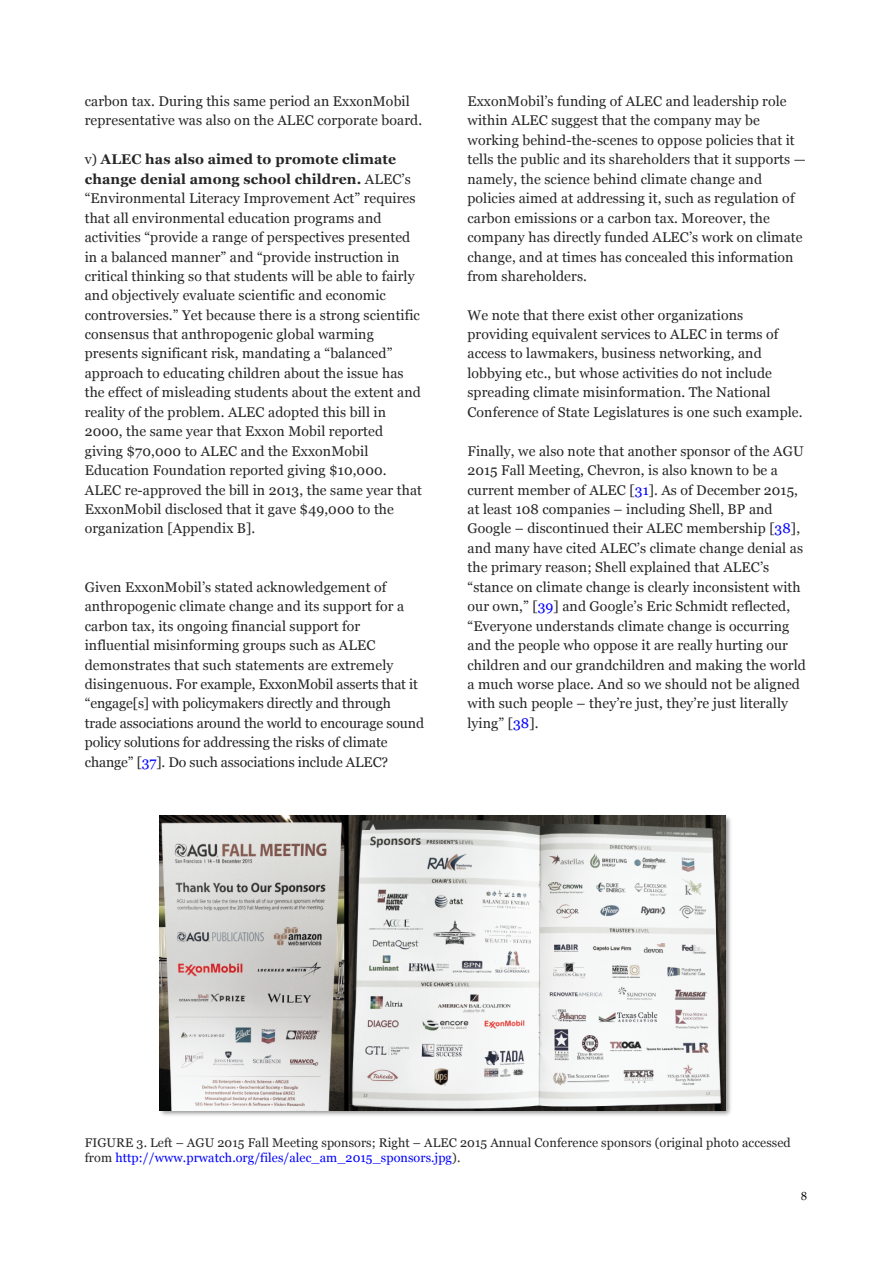
<style>
.page{position:relative;width:893px;height:1263px;background:#fff}
.page>*{position:absolute;margin:0;border:0;box-sizing:border-box;transform-origin:0 0}
.t1{font:14.1px/19.5px "Georgia";letter-spacing:.005em;color:#262626}
.t2{font:12.6px/14.7px "Georgia";letter-spacing:.005em;color:#262626}
.t3{font:11.85px "Book Antiqua";color:#000}
.s1{font-weight:700}
.s2{color:#00f}
</style>
<div class="page">
<img style="left:159px;top:815px;width:572px;height:301px">
<img style="left:160px;top:815px;width:565px;height:295px">
<p class="t1" style="left:85px;top:91px;width:339px">carbon tax. During this same period an ExxonMobil representative was also on the ALEC corporate board.</p>
<p class="t1" style="left:85px;top:150px;width:339px">v) <span class="s1">ALEC has also aimed to promote climate change denial among school children.</span> ALEC’s “Environmental Literacy Improvement Act” requires that all environmental education programs and activities “provide a range of perspectives presented in a balanced manner” and “provide instruction in critical thinking so that students will be able to fairly and objectively evaluate scientific and economic controversies.” Yet because there is a strong scientific consensus that anthropogenic global warming presents significant risk, mandating a “balanced” approach to educating children about the issue has the effect of misleading students about the extent and reality of the problem. ALEC adopted this bill in 2000, the same year that Exxon Mobil reported giving $70,000 to ALEC and the ExxonMobil Education Foundation reported giving $10,000.<br>ALEC re-approved the bill in 2013, the same year that ExxonMobil disclosed that it gave $49,000 to the organization [Appendix B].</p>
<p class="t1" style="left:85px;top:577px;width:341px">Given ExxonMobil’s stated acknowledgement of anthropogenic climate change and its support for a carbon tax, its ongoing financial support for influential misinforming groups such as ALEC demonstrates that such statements are extremely disingenuous. For example, ExxonMobil asserts that it “engage[s] with policymakers directly and through trade associations around the world to encourage sound policy solutions for addressing the risks of climate change” [<span class="s2">37</span>]. Do such associations include ALEC?</p>
<p class="t1" style="left:467px;top:91px;width:340px">ExxonMobil’s funding of ALEC and leadership role within ALEC suggest that the company may be working behind-the-scenes to oppose policies that it tells the public and its shareholders that it supports — namely, the science behind climate change and policies aimed at addressing it, such as regulation of carbon emissions or a carbon tax. Moreover, the company has directly funded ALEC’s work on climate change, and at times has concealed this information from shareholders.</p>
<p class="t1" style="left:467px;top:305px;width:337px">We note that there exist other organizations providing equivalent services to ALEC in terms of access to lawmakers, business networking, and lobbying etc., but whose activities do not include spreading climate misinformation. The National Conference of State Legislatures is one such example.</p>
<p class="t1" style="left:467px;top:441px;width:340px">Finally, we also note that another sponsor of the AGU 2015 Fall Meeting, Chevron, is also known to be a current member of ALEC [<span class="s2">31</span>]. As of December 2015, at least 108 companies – including Shell, BP and Google – discontinued their ALEC membership [<span class="s2">38</span>], and many have cited ALEC’s climate change denial as the primary reason; Shell explained that ALEC’s “stance on climate change is clearly inconsistent with our own,” [<span class="s2">39</span>] and Google’s Eric Schmidt reflected, “Everyone understands climate change is occurring and the people who oppose it are really hurting our children and our grandchildren and making the world a much worse place. And so we should not be aligned with such people – they’re just, they’re just literally lying” [<span class="s2">38</span>].</p>
<p class="t2" style="left:85px;top:1135px;width:707px">FIGURE 3. Left – AGU 2015 Fall Meeting sponsors; Right – ALEC 2015 Annual Conference sponsors (original photo accessed from <span class="s2">http://www.prwatch.org/files/alec_am_2015_sponsors.jpg</span>).</p>
<p class="t3" style="left:801px;top:1189px;width:7px">8</p>
</div>
